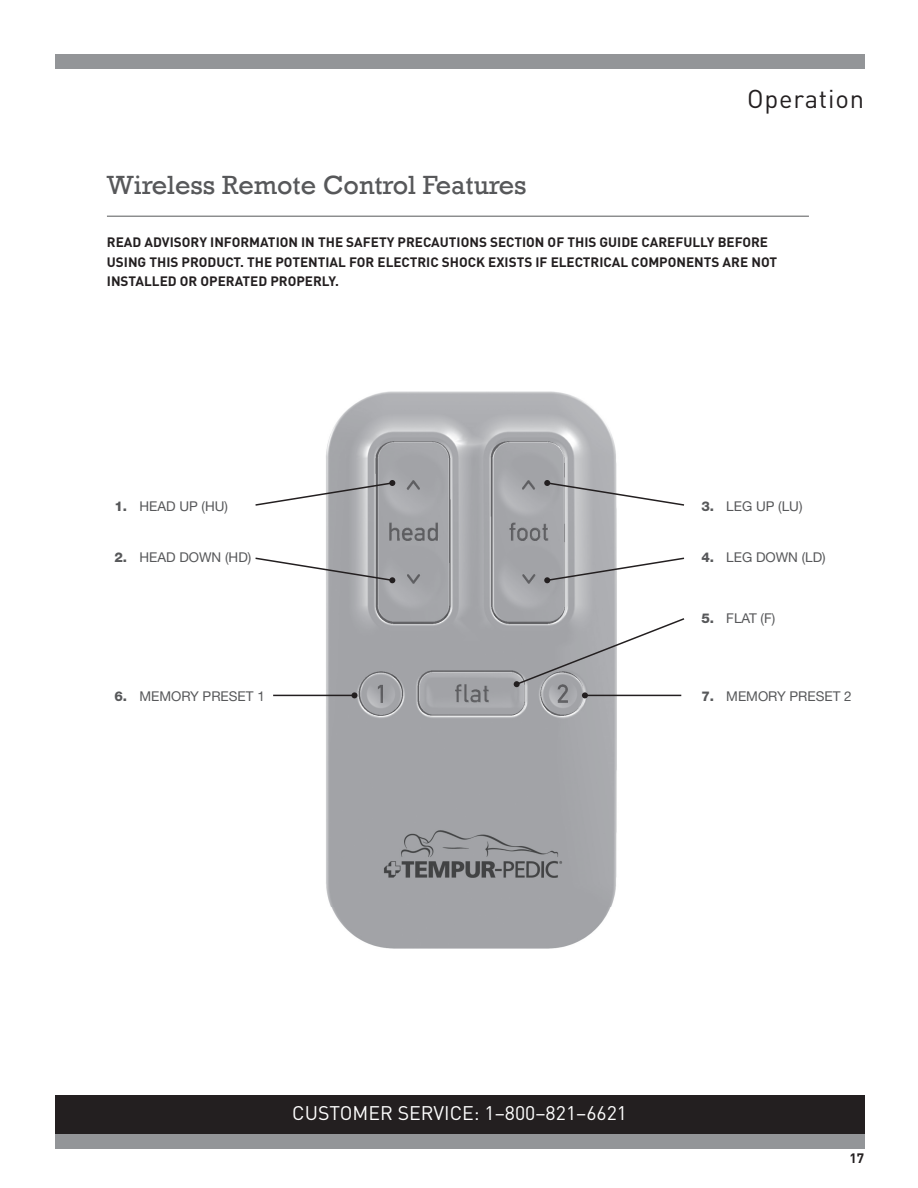
<style>
.page{position:relative;width:918px;height:1188px;background:#fff}
.page>*{position:absolute;margin:0;border:0;box-sizing:border-box;transform-origin:0 0}
.t1{font:27px "Rockwell";color:#57585a}
.t2{font:25.5px "DIN";letter-spacing:.03em;color:#231f20}
.t3{font:19.5px "DIN";color:#fff}
.t4{font:700 13.5px/19.5px "DIN";color:#231f20}
.t5{font:13.5px "Helvetica Neue LT Std";color:#57585a}
.s1{font-weight:800}
</style>
<div class="page">
<div style="left:55px;top:1110px;width:809px;height:39px;background:#939598"></div>
<div style="left:55px;top:1095px;width:809px;height:39px;background:#231f20"></div>
<img style="left:314px;top:391px;width:303px;height:558px">
<hr style="left:107px;top:216px;width:702px;height:1px;background:#57585a">
<svg style="left:544px;top:557px;width:141px;height:26px"></svg>
<svg style="left:544px;top:480px;width:141px;height:27px"></svg>
<svg style="left:255px;top:557px;width:140px;height:26px"></svg>
<svg style="left:255px;top:480px;width:140px;height:27px"></svg>
<hr style="left:273px;top:695px;width:82px;height:1px;background:#231f20">
<svg style="left:352px;top:692px;width:6px;height:6px"></svg>
<svg style="left:514px;top:617px;width:171px;height:81px"></svg>
<div style="left:55px;top:54px;width:809px;height:15px;background:#939598"></div>
<h1 class="t1" style="left:107px;top:170px;width:421px">Wireless Remote Control Features</h1>
<h2 class="t2" style="left:747px;top:83px;width:118px">Operation</h2>
<p class="t4" style="left:107px;top:232px;width:672px">READ ADVISORY INFORMATION IN THE SAFETY PRECAUTIONS SECTION OF THIS GUIDE CAREFULLY BEFORE<br>USING THIS PRODUCT. THE POTENTIAL FOR ELECTRIC SHOCK EXISTS IF ELECTRICAL COMPONENTS ARE NOT<br>INSTALLED OR OPERATED PROPERLY.</p>
<p class="t5" style="left:114px;top:498px;width:115px"><span class="s1">1.</span> HEAD UP (HU)</p>
<p class="t5" style="left:701px;top:498px;width:103px"><span class="s1">3.</span> LEG UP (LU)</p>
<p class="t5" style="left:114px;top:549px;width:138px"><span class="s1">2.</span> HEAD DOWN (HD)</p>
<p class="t5" style="left:114px;top:688px;width:152px"><span class="s1">6.</span> MEMORY PRESET 1</p>
<p class="t5" style="left:701px;top:549px;width:126px"><span class="s1">4.</span> LEG DOWN (LD)</p>
<p class="t5" style="left:701px;top:610px;width:75px"><span class="s1">5.</span> FLAT (F)</p>
<p class="t5" style="left:701px;top:688px;width:152px"><span class="s1">7.</span> MEMORY PRESET 2</p>
<h3 class="t3" style="left:292px;top:1101px;width:336px">CUSTOMER SERVICE: 1–800–821–6621</h3>
<p class="t4" style="left:849px;top:1148px;width:16px">17</p>
</div>
